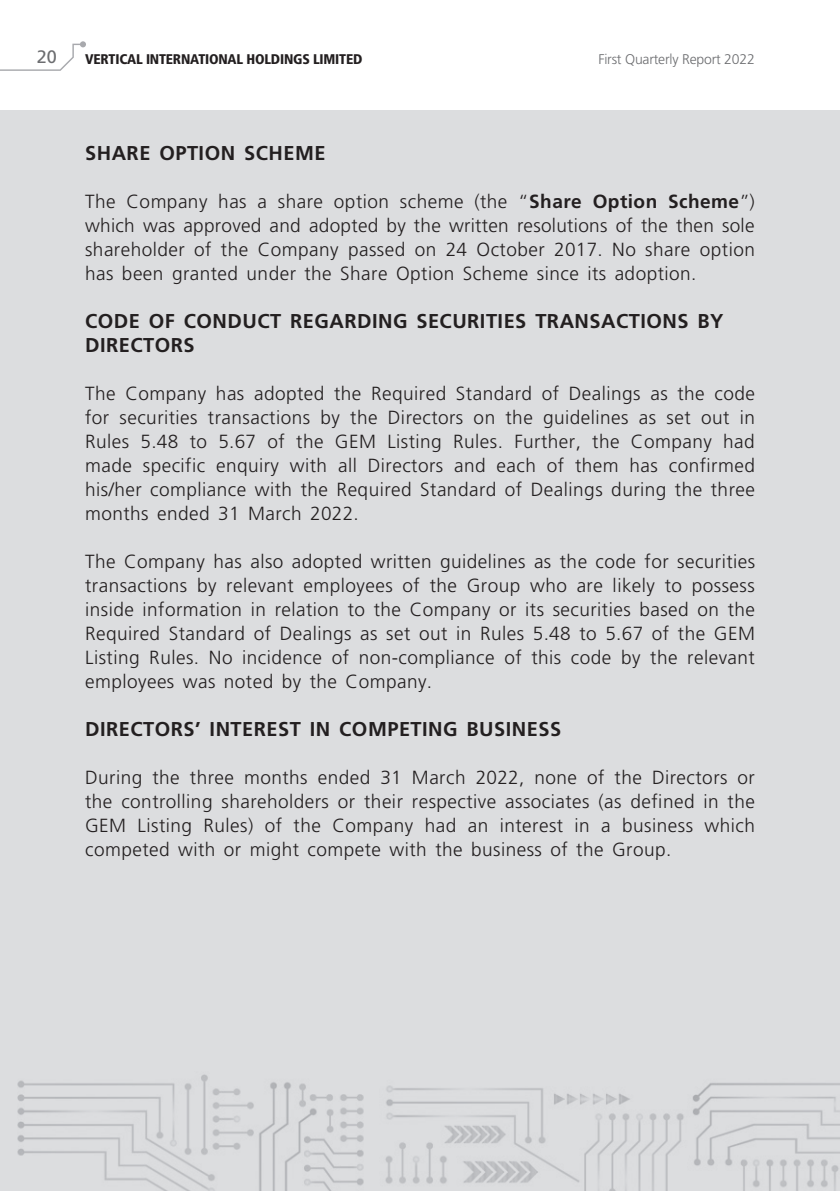
<style>
.page{position:relative;width:840px;height:1191px;background:#fff}
.page>*{position:absolute;margin:0;border:0;box-sizing:border-box;transform-origin:0 0}
._03_H1{font:700 20px/24px "Frutiger LT Std";letter-spacing:.025em;color:#231f20}
._11_P0{font:300 19px/24px "Frutiger LT Std";letter-spacing:.025em;color:#231f20;text-align:justify}
.t1{font:18px "Frutiger LT Std";color:#6c6d70}
.t2{font:900 condensed 14px "Frutiger LT Std";letter-spacing:-.015em;color:#231f20}
.t3{font:300 14px "Frutiger LT Std";letter-spacing:-.015em;color:#6c6d70}
.s1{font-weight:700}
</style>
<div class="page">
<svg style="left:0;top:41px;width:86px;height:30px"></svg>
<div style="left:0;top:110px;width:839px;height:1081px;background:#dcdddf"></div>
<p class="t1" style="left:37px;top:46px;width:21px">20</p>
<p class="t2" style="left:85px;top:51px;width:278px">VERTICAL INTERNATIONAL HOLDINGS LIMITED</p>
<p class="t3" style="left:598px;top:51px;width:158px">First Quarterly Report 2022</p>
<p class="_03_H1" style="left:85px;top:141px;width:242px">SHARE OPTION SCHEME</p>
<p class="_11_P0" style="left:85px;top:189px;width:671px">The Company has a share option scheme (the “<span class="s1">Share Option Scheme</span>”) which was approved and adopted by the written resolutions of the then sole shareholder of the Company passed on 24 October 2017. No share option has been granted under the Share Option Scheme since its adoption.</p>
<p class="_03_H1" style="left:85px;top:309px;width:639px">CODE OF CONDUCT REGARDING SECURITIES TRANSACTIONS BY<br>DIRECTORS</p>
<p class="_11_P0" style="left:85px;top:381px;width:671px">The Company has adopted the Required Standard of Dealings as the code for securities transactions by the Directors on the guidelines as set out in Rules 5.48 to 5.67 of the GEM Listing Rules. Further, the Company had made specific enquiry with all Directors and each of them has confirmed his/her compliance with the Required Standard of Dealings during the three months ended 31 March 2022.</p>
<p class="_11_P0" style="left:85px;top:549px;width:671px">The Company has also adopted written guidelines as the code for securities transactions by relevant employees of the Group who are likely to possess inside information in relation to the Company or its securities based on the Required Standard of Dealings as set out in Rules 5.48 to 5.67 of the GEM Listing Rules. No incidence of non-compliance of this code by the relevant employees was noted by the Company.</p>
<p class="_03_H1" style="left:85px;top:717px;width:477px">DIRECTORS’ INTEREST IN COMPETING BUSINESS</p>
<p class="_11_P0" style="left:85px;top:765px;width:671px">During the three months ended 31 March 2022, none of the Directors or the controlling shareholders or their respective associates (as defined in the GEM Listing Rules) of the Company had an interest in a business which competed with or might compete with the business of the Group.</p>
</div>
